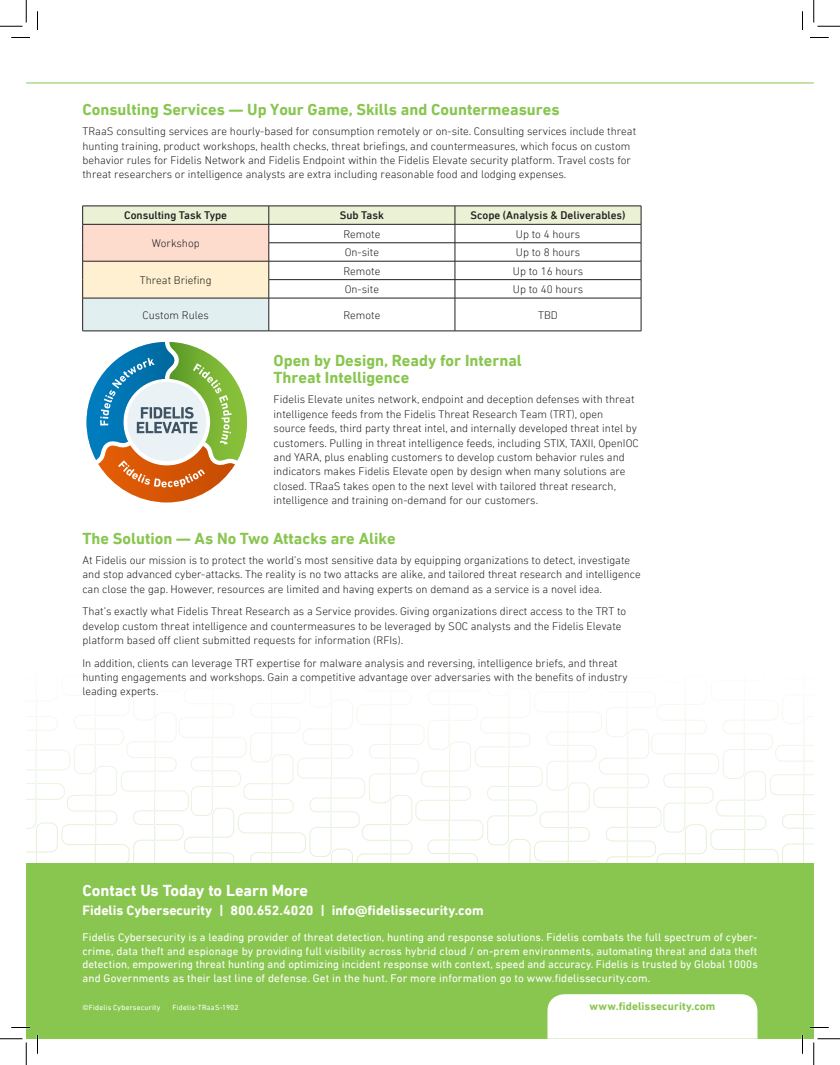
<style>
.page{position:relative;width:840px;height:1065px;background:#fff}
.page>*{position:absolute;margin:0;border:0;box-sizing:border-box;transform-origin:0 0}
.header_1___yellow{font:700 16.25px/17.5px "DIN Next LT Pro";color:#89c650}
.t1{font:700 16.25px "DIN Next LT Pro";letter-spacing:-.005em;color:#fff}
.t2{font:700 13.75px "DIN Next LT Pro";color:#fff}
.body{font:300 11.25px/14.4px "DIN Next LT Pro";color:#231f20}
.t3{font:11.25px/13.5px "DIN Next LT Pro";letter-spacing:.01em;color:#fff;text-align:justify}
.bullet{font:300 11.25px "DIN Next LT Pro";color:#231f20}
.bullet-2{font:500 11.25px "DIN Next LT Pro";color:#231f20}
.t4{font:700 11.25px "DIN Next LT Pro";letter-spacing:.01em;color:#89c650}
.t5{font:7.5px "DIN Next LT Pro";letter-spacing:.025em;color:#fff}
</style>
<div class="page">
<svg style="left:26px;top:699px;width:788px;height:164px"></svg>
<div style="left:26px;top:863px;width:788px;height:176px;background:#89c650"></div>
<div style="left:548px;top:994px;width:210px;height:45px;background:#fff"></div>
<hr style="left:26px;top:82px;width:788px;height:1px;background:#89c650">
<div style="left:83px;top:298px;width:186px;height:33px;background:#e2eff1"></div>
<hr style="left:82px;top:298px;width:1px;height:33px;background:#231f20">
<hr style="left:82px;top:331px;width:187px;height:1px;background:#231f20">
<hr style="left:269px;top:298px;width:1px;height:33px;background:#231f20">
<hr style="left:269px;top:331px;width:186px;height:1px;background:#231f20">
<hr style="left:269px;top:298px;width:186px;height:1px;background:#231f20">
<hr style="left:455px;top:298px;width:186px;height:1px;background:#231f20">
<hr style="left:455px;top:298px;width:1px;height:33px;background:#231f20">
<hr style="left:641px;top:298px;width:1px;height:33px;background:#231f20">
<hr style="left:455px;top:331px;width:186px;height:1px;background:#231f20">
<svg style="left:82px;top:206px;width:560px;height:92px"></svg>
<hr style="left:82px;top:298px;width:187px;height:1px;background:#231f20">
<svg style="left:87px;top:342px;width:160px;height:160px"></svg>
<svg style="left:11px;top:37px;width:19px;height:1px"></svg>
<svg style="left:810px;top:37px;width:19px;height:1px"></svg>
<svg style="left:11px;top:1027px;width:19px;height:1px"></svg>
<svg style="left:810px;top:1027px;width:19px;height:1px"></svg>
<svg style="left:37px;top:11px;width:1px;height:19px"></svg>
<svg style="left:37px;top:1035px;width:1px;height:19px"></svg>
<svg style="left:802px;top:11px;width:1px;height:19px"></svg>
<svg style="left:802px;top:1035px;width:1px;height:19px"></svg>
<svg style="left:0;top:0;width:27px;height:27px"></svg>
<svg style="left:0;top:1039px;width:27px;height:26px"></svg>
<svg style="left:814px;top:0;width:26px;height:27px"></svg>
<svg style="left:814px;top:1039px;width:26px;height:26px"></svg>
<p class="header_1___yellow" style="left:82px;top:101px;width:479px">Consulting Services — Up Your Game, Skills and Countermeasures</p>
<p class="body" style="left:82px;top:124px;width:555px">TRaaS consulting services are hourly-based for consumption remotely or on-site. Consulting services include threat hunting training, product workshops, health checks, threat briefings, and countermeasures, which focus on custom behavior rules for Fidelis Network and Fidelis Endpoint within the Fidelis Elevate security platform. Travel costs for threat researchers or intelligence analysts are extra including reasonable food and lodging expenses.</p>
<p class="bullet-2" style="left:124px;top:209px;width:104px">Consulting Task Type</p>
<p class="bullet-2" style="left:340px;top:209px;width:46px">Sub Task</p>
<p class="bullet-2" style="left:471px;top:209px;width:157px">Scope (Analysis &amp; Deliverables)</p>
<p class="bullet" style="left:152px;top:237px;width:50px">Workshop</p>
<p class="bullet" style="left:343px;top:227px;width:39px">Remote</p>
<p class="bullet" style="left:516px;top:227px;width:66px">Up to 4 hours</p>
<p class="bullet" style="left:345px;top:246px;width:36px">On-site</p>
<p class="bullet" style="left:516px;top:246px;width:66px">Up to 8 hours</p>
<p class="bullet" style="left:140px;top:274px;width:73px">Threat Briefing</p>
<p class="bullet" style="left:343px;top:264px;width:39px">Remote</p>
<p class="bullet" style="left:513px;top:264px;width:72px">Up to 16 hours</p>
<p class="bullet" style="left:345px;top:283px;width:36px">On-site</p>
<p class="bullet" style="left:513px;top:283px;width:72px">Up to 40 hours</p>
<p class="bullet" style="left:143px;top:308px;width:68px">Custom Rules</p>
<p class="bullet" style="left:343px;top:308px;width:39px">Remote</p>
<p class="bullet" style="left:538px;top:308px;width:21px">TBD</p>
<p class="header_1___yellow" style="left:274px;top:352px;width:250px">Open by Design, Ready for Internal<br>Threat Intelligence</p>
<p class="body" style="left:274px;top:392px;width:367px">Fidelis Elevate unites network, endpoint and deception defenses with threat intelligence feeds from the Fidelis Threat Research Team (TRT), open<br>source feeds, third party threat intel, and internally developed threat intel by customers. Pulling in threat intelligence feeds, including STIX, TAXII, OpenIOC and YARA, plus enabling customers to develop custom behavior rules and indicators makes Fidelis Elevate open by design when many solutions are closed. TRaaS takes open to the next level with tailored threat research, intelligence and training on-demand for our customers.</p>
<p class="header_1___yellow" style="left:82px;top:530px;width:315px">The Solution — As No Two Attacks are Alike</p>
<p class="body" style="left:82px;top:553px;width:560px">At Fidelis our mission is to protect the world’s most sensitive data by equipping organizations to detect, investigate and stop advanced cyber-attacks. The reality is no two attacks are alike, and tailored threat research and intelligence can close the gap. However, resources are limited and having experts on demand as a service is a novel idea.</p>
<p class="body" style="left:82px;top:604px;width:545px">That’s exactly what Fidelis Threat Research as a Service provides. Giving organizations direct access to the TRT to develop custom threat intelligence and countermeasures to be leveraged by SOC analysts and the Fidelis Elevate platform based off client submitted requests for information (RFIs).</p>
<p class="body" style="left:82px;top:655px;width:547px">In addition, clients can leverage TRT expertise for malware analysis and reversing, intelligence briefs, and threat hunting engagements and workshops. Gain a competitive advantage over adversaries with the benefits of industry leading experts.</p>
<h1 class="t1" style="left:82px;top:881px;width:227px">Contact Us Today to Learn More</h1>
<p class="t2" style="left:82px;top:902px;width:403px">Fidelis Cybersecurity | 800.652.4020 | info@fidelissecurity.com</p>
<p class="t3" style="left:82px;top:930px;width:677px">Fidelis Cybersecurity is a leading provider of threat detection, hunting and response solutions. Fidelis combats the full spectrum of cyber&shy;crime, data theft and espionage by providing full visibility across hybrid cloud / on-prem environments, automating threat and data theft detection, empowering threat hunting and optimizing incident response with context, speed and accuracy. Fidelis is trusted by Global 1000s and Governments as their last line of defense. Get in the hunt. For more information go to www.fidelissecurity.com.</p>
<p class="t5" style="left:82px;top:1004px;width:79px">©Fidelis Cybersecurity</p>
<p class="t5" style="left:172px;top:1004px;width:68px">Fidelis-TRaaS-1902</p>
<p class="t4" style="left:590px;top:1000px;width:127px">www.fidelissecurity.com</p>
</div>
